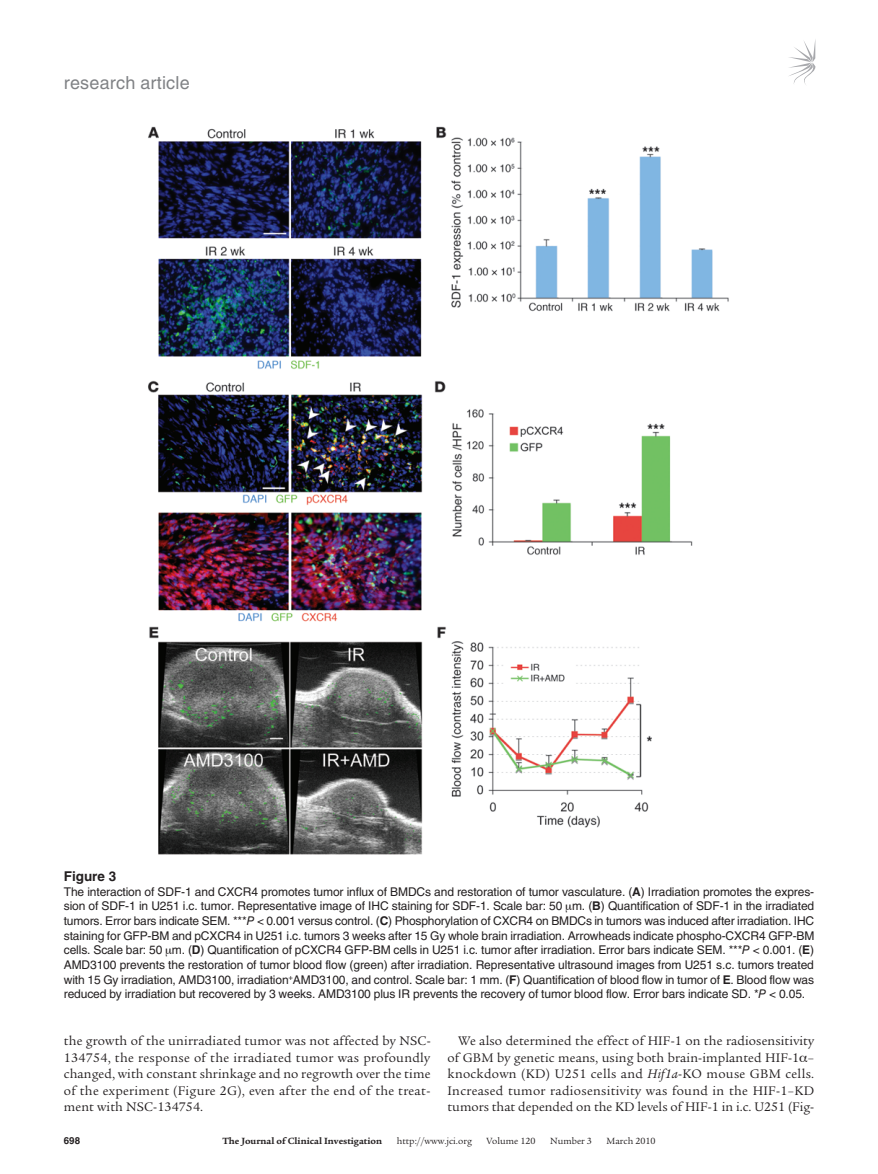
<style>
.page{position:relative;width:878px;height:1174px;background:#fff}
.page>*{position:absolute;margin:0;border:0;box-sizing:border-box;transform-origin:0 0}
.t1{font:18px "Helvetica LT Std";letter-spacing:.01em;color:#808285}
.t2{font:13.5px/16.5px "Legacy Serif Std";letter-spacing:.01em;color:#231f20;text-align:justify}
.t3{font:700 13.5px "Helvetica LT Std";color:#231f20}
.t4{font:12px/14.5px "Helvetica LT Std";letter-spacing:-.01em;color:#231f20;text-align:justify}
.t5{font:9.75px "Legacy Serif Std";color:#231f20}
.t6{font:700 9.75px "Legacy Serif Std";color:#231f20}
.t7{font:700 9.75px "Helvetica LT Std";color:#231f20}
.s1{font-weight:700}
.s2{font-style:italic}
</style>
<div class="page">
<svg style="left:789px;top:41px;width:26px;height:44px"></svg>
<img style="left:148px;top:126px;width:581px;height:729px">
<h1 class="t1" style="left:64px;top:72px;width:127px">research article</h1>
<p class="t3" style="left:64px;top:868px;width:54px">Figure 3</p>
<p class="t4" style="left:64px;top:884px;width:752px">The interaction of SDF-1 and CXCR4 promotes tumor influx of BMDCs and restoration of tumor vasculature. (<span class="s1">A</span>) Irradiation promotes the expres&shy;sion of SDF-1 in U251 i.c. tumor. Representative image of IHC staining for SDF-1. Scale bar: 50 m. (<span class="s1">B</span>) Quantification of SDF-1 in the irradiated tumors. Error bars indicate SEM. ***<span class="s2">P</span> &lt; 0.001 versus control. (<span class="s1">C</span>) Phosphorylation of CXCR4 on BMDCs in tumors was induced after irradiation. IHC staining for GFP-BM and pCXCR4 in U251 i.c. tumors 3 weeks after 15 Gy whole brain irradiation. Arrowheads indicate phospho-CXCR4 GFP-BM cells. Scale bar: 50 m. (<span class="s1">D</span>) Quantification of pCXCR4 GFP-BM cells in U251 i.c. tumor after irradiation. Error bars indicate SEM. ***<span class="s2">P</span> &lt; 0.001. (<span class="s1">E</span>)<br>AMD3100 prevents the restoration of tumor blood flow (green) after irradiation. Representative ultrasound images from U251 s.c. tumors treated with 15 Gy irradiation, AMD3100, irradiation<sup>+</sup>AMD3100, and control. Scale bar: 1 mm. (<span class="s1">F</span>) Quantification of blood flow in tumor of <span class="s1">E</span>. Blood flow was reduced by irradiation but recovered by 3 weeks. AMD3100 plus IR prevents the recovery of tumor blood flow. Error bars indicate SD. *<span class="s2">P</span> &lt; 0.05.</p>
<p class="t2" style="left:64px;top:1032px;width:368px">the growth of the unirradiated tumor was not affected by NSC-134754, the response of the irradiated tumor was profoundly changed, with constant shrinkage and no regrowth over the time of the experiment (Figure 2G), even after the end of the treat&shy;ment with NSC-134754.</p>
<p class="t2" style="left:447px;top:1032px;width:368px;text-indent:11px">We also determined the effect of HIF-1 on the radiosensitivity of GBM by genetic means, using both brain-implanted HIF-1 – knockdown (KD) U251 cells and <span class="s2">Hif1a</span>-KO mouse GBM cells.<br>Increased tumor radiosensitivity was found in the HIF-1–KD tumors that depended on the KD levels of HIF-1 in i.c. U251 (Fig-</p>
<p class="t7" style="left:64px;top:1134px;width:18px">698</p>
<p class="t6" style="left:222px;top:1135px;width:161px">The Journal of Clinical Investigation</p>
<p class="t5" style="left:396px;top:1135px;width:77px">http://www.jci.org</p>
<p class="t5" style="left:486px;top:1135px;width:50px">Volume 120</p>
<p class="t5" style="left:550px;top:1135px;width:43px">Number 3</p>
<p class="t5" style="left:606px;top:1135px;width:51px">March 2010</p>
</div>
